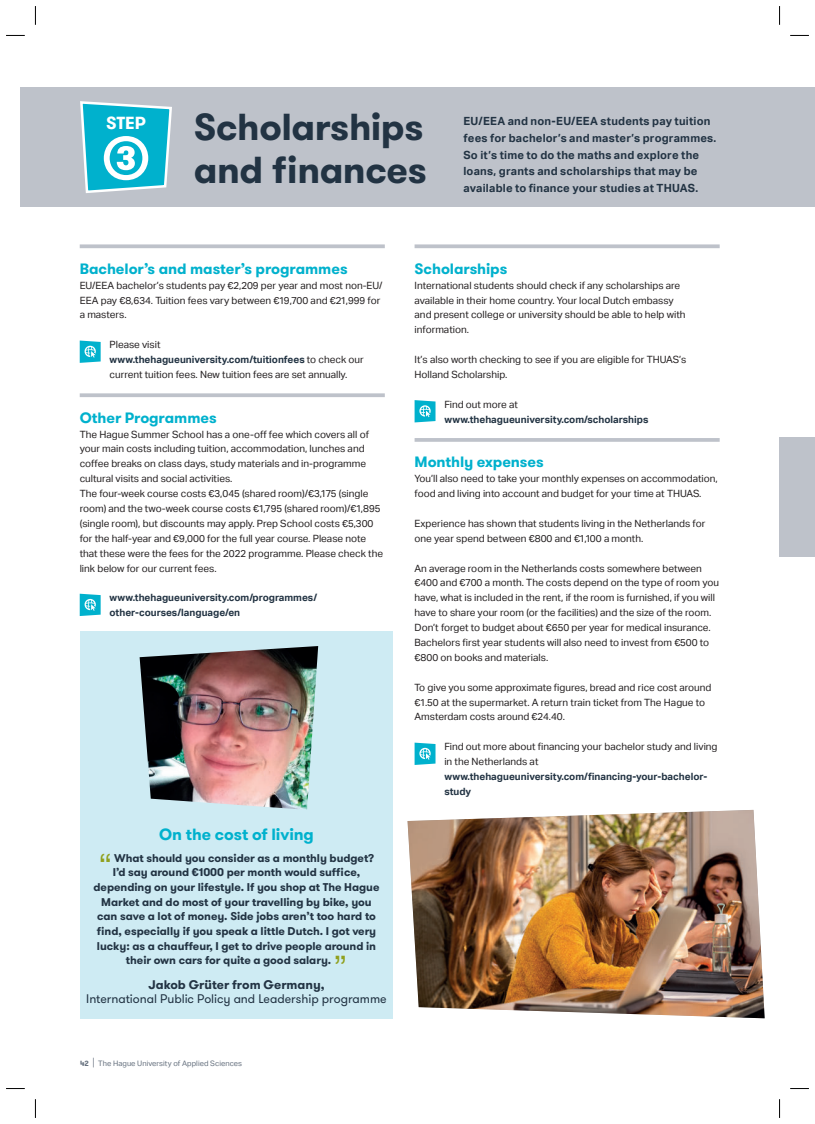
<style>
.page{position:relative;width:815px;height:1124px;background:#fff}
.page>*{position:absolute;margin:0;border:0;box-sizing:border-box;transform-origin:0 0}
.t1{font:700 60px "GT Walsheim Pro";color:#fff}
.t2{font:700 37.5px/43.1px "GT Walsheim Pro";letter-spacing:-.01em;color:#223343}
.t3{font:31px "Helvetica Neue";color:#90a01d}
.t4{font:700 17.5px "GT Walsheim Pro";color:#fff}
.t5{font:700 16.25px "GT Walsheim Pro";letter-spacing:-.005em;color:#00b1cd}
.t6{font:700 15px "GT Walsheim Pro";letter-spacing:-.005em;color:#00b1cd}
.t7{font:12.5px "GT Walsheim Pro";letter-spacing:-.005em;color:#223343}
.t8{font:700 12.5px "GT Walsheim Pro";color:#223343}
.t9{font:700 11.25px "GT Walsheim Pro";letter-spacing:-.005em;color:#223343}
.t10{font:700 11.25px/16.9px "Aktiv Grotesk";letter-spacing:.015em;color:#223343}
.t11{font:10px/14.9px "Aktiv Grotesk";color:#231f20}
.t12{font:700 10px/14.9px "Aktiv Grotesk";color:#223343}
.t13{font:7.5px "Aktiv Grotesk";letter-spacing:.005em;color:#646f7d}
.s1{font-weight:700;color:#223343}
.s2{font-family:"GT Walsheim Pro";font-weight:700}
.s3{font-size:11.25px}
</style>
<div class="page">
<img style="left:407px;top:809px;width:358px;height:209px">
<div style="left:780px;top:437px;width:35px;height:119px;background:#bec2ca"></div>
<div style="left:780px;top:88px;width:35px;height:119px;background:#bec2ca"></div>
<div style="left:21px;top:88px;width:759px;height:119px;background:#bec2ca"></div>
<svg style="left:80px;top:101px;width:92px;height:92px;background:#30bad1"></svg>
<svg style="left:80px;top:244px;width:305px;height:4px"></svg>
<svg style="left:80px;top:393px;width:305px;height:4px"></svg>
<svg style="left:80px;top:340px;width:21px;height:23px"></svg>
<svg style="left:80px;top:593px;width:21px;height:23px"></svg>
<svg style="left:415px;top:244px;width:305px;height:4px"></svg>
<hr style="left:415px;top:438px;width:305px;height:3px;background:#bec2ca">
<svg style="left:415px;top:400px;width:20px;height:22px"></svg>
<svg style="left:415px;top:742px;width:20px;height:22px"></svg>
<div style="left:80px;top:631px;width:313px;height:387px;background:#ceebf3"></div>
<img style="left:140px;top:646px;width:178px;height:163px">
<svg style="left:6px;top:35px;width:19px;height:1px"></svg>
<svg style="left:790px;top:35px;width:19px;height:1px"></svg>
<svg style="left:6px;top:1088px;width:19px;height:1px"></svg>
<svg style="left:790px;top:1088px;width:19px;height:1px"></svg>
<svg style="left:35px;top:6px;width:1px;height:19px"></svg>
<svg style="left:35px;top:1099px;width:1px;height:18px"></svg>
<svg style="left:779px;top:6px;width:1px;height:19px"></svg>
<svg style="left:779px;top:1099px;width:1px;height:18px"></svg>
<h3 class="t4" style="left:106px;top:114px;width:41px">STEP</h3>
<h1 class="t1" style="left:102px;top:129px;width:50px">(3)</h1>
<h2 class="t2" style="left:194px;top:107px;width:235px">Scholarships and finances</h2>
<p class="t10" style="left:463px;top:113px;width:254px">EU/EEA and non-EU/EEA students pay tuition fees for bachelor’s and master’s programmes.<br>So it’s time to do the maths and explore the loans, grants and scholarships that may be available to finance your studies at THUAS.</p>
<h3 class="t6" style="left:80px;top:261px;width:269px">Bachelor’s and master’s programmes</h3>
<p class="t11" style="left:80px;top:278px;width:304px">EU/EEA bachelor’s students pay €2,209 per year and most non-EU/<br>EEA pay €8,634. Tuition fees vary between €19,700 and €21,999 for a masters.</p>
<p class="t11" style="left:109px;top:337px;width:256px">Please visit<br><span class="s1">www.thehagueuniversity.com/tuitionfees</span> to check our current tuition fees. New tuition fees are set annually.</p>
<h3 class="t6" style="left:80px;top:410px;width:138px">Other Programmes</h3>
<p class="t11" style="left:80px;top:426px;width:305px">The Hague Summer School has a one-off fee which covers all of your main costs including tuition, accommodation, lunches and coffee breaks on class days, study materials and in-programme cultural visits and social activities.<br>The four-week course costs €3,045 (shared room)/€3,175 (single room) and the two-week course costs €1,795 (shared room)/€1,895 (single room), but discounts may apply. Prep School costs €5,300 for the half-year and €9,000 for the full year course. Please note that these were the fees for the 2022 programme. Please check the link below for our current fees.</p>
<p class="t12" style="left:109px;top:591px;width:209px">www.thehagueuniversity.com/programmes/ other-courses/language/en</p>
<h3 class="t5" style="left:159px;top:825px;width:156px">On the cost of living</h3>
<h3 class="t3" style="left:99px;top:846px;width:15px">“</h3>
<p class="t9" style="left:114px;top:852px;width:262px">What should you consider as a monthly budget?</p>
<p class="t9" style="left:113px;top:866px;width:249px">I’d say around €1000 per month would suffice,</p>
<p class="t9" style="left:94px;top:881px;width:287px">depending on your lifestyle. If you shop at The Hague</p>
<p class="t9" style="left:101px;top:896px;width:272px">Market and do most of your travelling by bike, you</p>
<p class="t9" style="left:97px;top:910px;width:280px">can save a lot of money. Side jobs aren’t too hard to</p>
<p class="t9" style="left:97px;top:925px;width:281px">find, especially if you speak a little Dutch. I got very</p>
<p class="t9" style="left:97px;top:939px;width:281px">lucky: as a chauffeur, I get to drive people around in</p>
<p class="t9" style="left:126px;top:954px;width:207px">their own cars for quite a good salary.</p>
<h3 class="t3" style="left:334px;top:949px;width:15px">”</h3>
<p class="t8" style="left:148px;top:977px;width:178px">Jakob Grüter from Germany,</p>
<p class="t7" style="left:86px;top:993px;width:302px">International Public Policy and Leadership programme</p>
<p class="t13" style="left:80px;top:1058px;width:164px"><span class="s2">42</span> <span class="s3">|</span> The Hague University of Applied Sciences</p>
<h3 class="t6" style="left:415px;top:261px;width:94px">Scholarships</h3>
<p class="t11" style="left:415px;top:278px;width:272px">International students should check if any scholarships are available in their home country. Your local Dutch embassy and present college or university should be able to help with information.</p>
<p class="t11" style="left:415px;top:352px;width:273px">It’s also worth checking to see if you are eligible for THUAS’s<br>Holland Scholarship.</p>
<p class="t11" style="left:444px;top:397px;width:75px">Find out more at</p>
<p class="t12" style="left:444px;top:412px;width:206px">www.thehagueuniversity.com/scholarships</p>
<h3 class="t6" style="left:415px;top:454px;width:131px">Monthly expenses</h3>
<p class="t11" style="left:415px;top:471px;width:305px">You’ll also need to take your monthly expenses on accommodation, food and living into account and budget for your time at THUAS.</p>
<p class="t11" style="left:415px;top:516px;width:292px">Experience has shown that students living in the Netherlands for one year spend between €800 and €1,100 a month.</p>
<p class="t11" style="left:415px;top:560px;width:306px">An average room in the Netherlands costs somewhere between €400 and €700 a month. The costs depend on the type of room you have, what is included in the rent, if the room is furnished, if you will have to share your room (or the facilities) and the size of the room.<br>Don’t forget to budget about €650 per year for medical insurance.<br>Bachelors first year students will also need to invest from €500 to €800 on books and materials.</p>
<p class="t11" style="left:415px;top:679px;width:298px">To give you some approximate figures, bread and rice cost around €1.50 at the supermarket. A return train ticket from The Hague to<br>Amsterdam costs around €24.40.</p>
<p class="t11" style="left:444px;top:739px;width:275px">Find out more about financing your bachelor study and living in the Netherlands at</p>
<p class="t12" style="left:444px;top:769px;width:264px">www.thehagueuniversity.com/financing-your-bachelor&shy;study</p>
</div>
